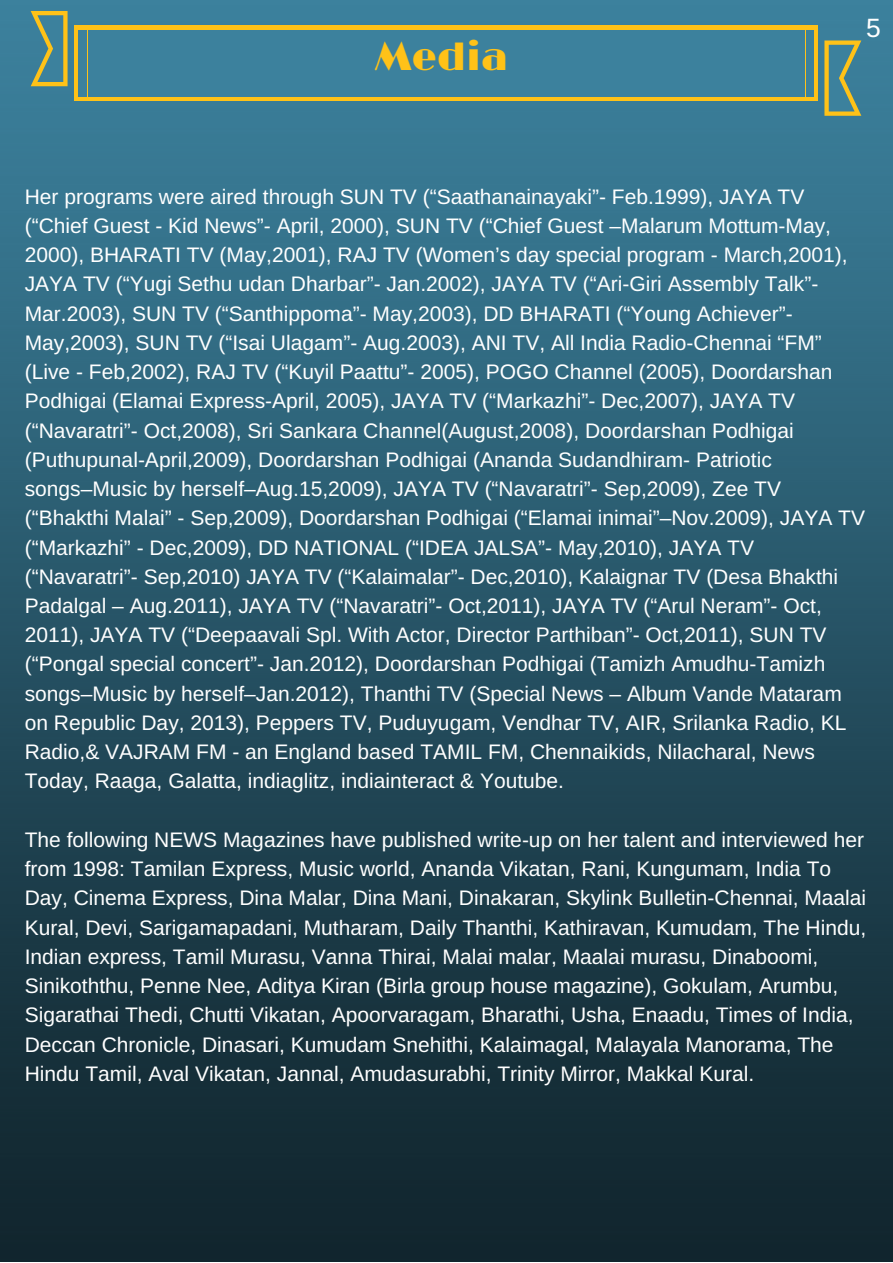
<style>
.page{position:relative;width:893px;height:1263px;background:#fff}
.page>*{position:absolute;margin:0;border:0;box-sizing:border-box;transform-origin:0 0}
.t1{font:39.75px "Limelight";color:#ffc218}
.t2{font:26.4px "Arimo";color:#fff}
.t3{font:21px/29.2px "Arimo";color:#fff}
</style>
<div class="page">
<img style="left:0;top:0;width:892px;height:1261px">
<div style="left:86px;top:25px;width:720px;height:76px;background:#ffc218"></div>
<div style="left:86px;top:30px;width:720px;height:66px;background:#3c819d"></div>
<svg style="left:806px;top:25px;width:11px;height:76px"></svg>
<svg style="left:824px;top:40px;width:37px;height:76px;background:#7a9470"></svg>
<div style="left:805px;top:30px;width:8px;height:66px;background:#3c819d"></div>
<div style="left:74px;top:25px;width:13px;height:76px;background:#ffc218"></div>
<svg style="left:31px;top:11px;width:37px;height:75px;background:#7a9571"></svg>
<div style="left:78px;top:30px;width:9px;height:66px;background:#3c819d"></div>
<h1 class="t1" style="left:374px;top:34px;width:135px">Media</h1>
<p class="t2" style="left:866px;top:13px;width:16px">5</p>
<p class="t3" style="left:25px;top:182px;width:841px">Her programs were aired through SUN TV (“Saathanainayaki”- Feb.1999), JAYA TV (“Chief Guest - Kid News”- April, 2000), SUN TV (“Chief Guest –Malarum Mottum-May, 2000), BHARATI TV (May,2001), RAJ TV (Women’s day special program - March,2001), JAYA TV (“Yugi Sethu udan Dharbar”- Jan.2002), JAYA TV (“Ari-Giri Assembly Talk”- Mar.2003), SUN TV (“Santhippoma”- May,2003), DD BHARATI (“Young Achiever”- May,2003), SUN TV (“Isai Ulagam”- Aug.2003), ANI TV, All India Radio-Chennai “FM” (Live - Feb,2002), RAJ TV (“Kuyil Paattu”- 2005), POGO Channel (2005), Doordarshan Podhigai (Elamai Express-April, 2005), JAYA TV (“Markazhi”- Dec,2007), JAYA TV (“Navaratri”- Oct,2008), Sri Sankara Channel(August,2008), Doordarshan Podhigai (Puthupunal-April,2009), Doordarshan Podhigai (Ananda Sudandhiram- Patriotic songs–Music by herself–Aug.15,2009), JAYA TV (“Navaratri”- Sep,2009), Zee TV (“Bhakthi Malai” - Sep,2009), Doordarshan Podhigai (“Elamai inimai”–Nov.2009), JAYA TV (“Markazhi” - Dec,2009), DD NATIONAL (“IDEA JALSA”- May,2010), JAYA TV (“Navaratri”- Sep,2010) JAYA TV (“Kalaimalar”- Dec,2010), Kalaignar TV (Desa Bhakthi Padalgal – Aug.2011), JAYA TV (“Navaratri”- Oct,2011), JAYA TV (“Arul Neram”- Oct, 2011), JAYA TV (“Deepaavali Spl. With Actor, Director Parthiban”- Oct,2011), SUN TV (“Pongal special concert”- Jan.2012), Doordarshan Podhigai (Tamizh Amudhu-Tamizh songs–Music by herself–Jan.2012), Thanthi TV (Special News – Album Vande Mataram on Republic Day, 2013), Peppers TV, Puduyugam, Vendhar TV, AIR, Srilanka Radio, KL Radio,&amp; VAJRAM FM - an England based TAMIL FM, Chennaikids, Nilacharal, News Today, Raaga, Galatta, indiaglitz, indiainteract &amp; Youtube.</p>
<p class="t3" style="left:25px;top:825px;width:843px">The following NEWS Magazines have published write-up on her talent and interviewed her from 1998: Tamilan Express, Music world, Ananda Vikatan, Rani, Kungumam, India To Day, Cinema Express, Dina Malar, Dina Mani, Dinakaran, Skylink Bulletin-Chennai, Maalai Kural, Devi, Sarigamapadani, Mutharam, Daily Thanthi, Kathiravan, Kumudam, The Hindu, Indian express, Tamil Murasu, Vanna Thirai, Malai malar, Maalai murasu, Dinaboomi, Sinikoththu, Penne Nee, Aditya Kiran (Birla group house magazine), Gokulam, Arumbu, Sigarathai Thedi, Chutti Vikatan, Apoorvaragam, Bharathi, Usha, Enaadu, Times of India, Deccan Chronicle, Dinasari, Kumudam Snehithi, Kalaimagal, Malayala Manorama, The Hindu Tamil, Aval Vikatan, Jannal, Amudasurabhi, Trinity Mirror, Makkal Kural.</p>
</div>
